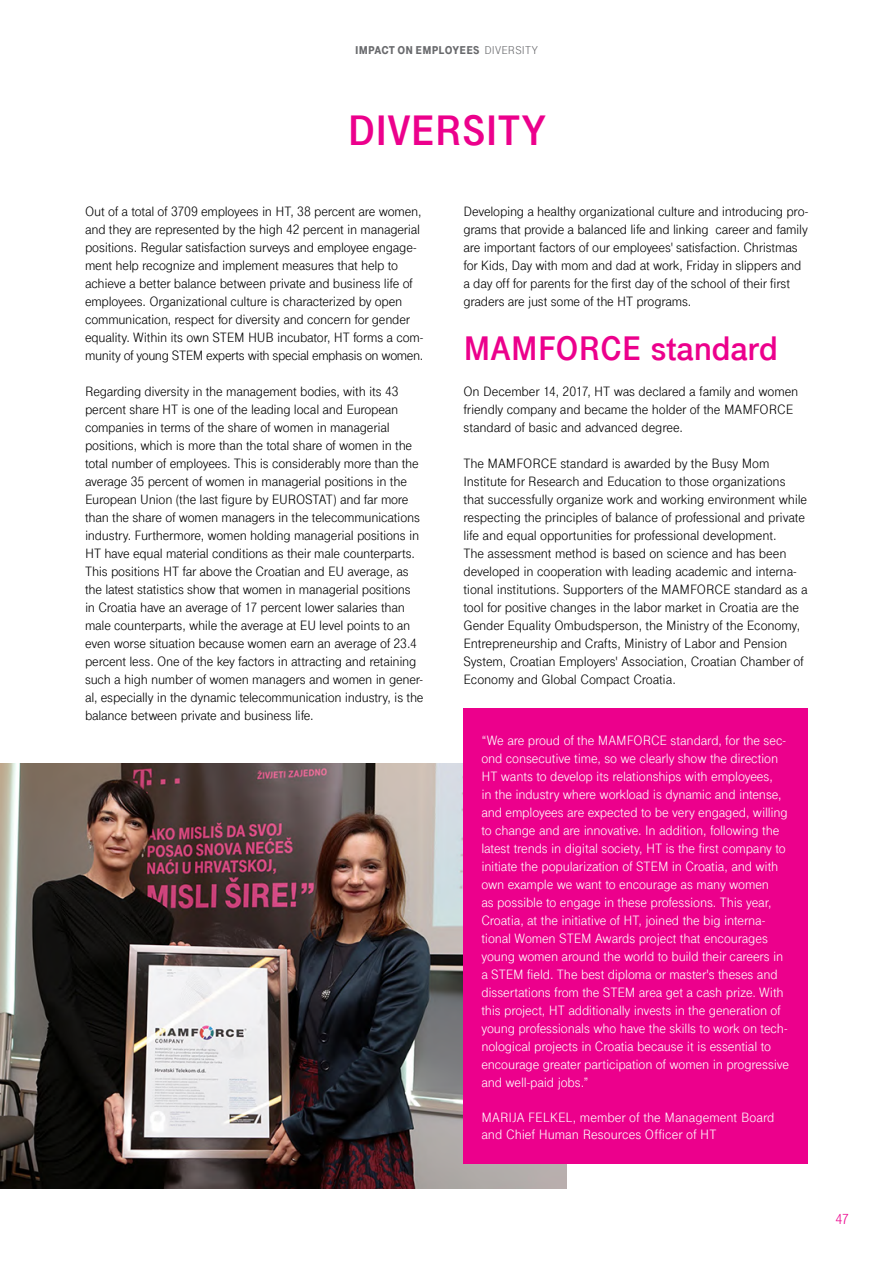
<style>
.page{position:relative;width:893px;height:1263px;background:#fff}
.page>*{position:absolute;margin:0;border:0;box-sizing:border-box;transform-origin:0 0}
.t1{font:700 45px "Tele Grotesk Next";letter-spacing:-.01em;color:#ec008c}
.t2{font:700 36px "Tele Grotesk Next";letter-spacing:-.01em;color:#ec008c}
.t3{font:15px "Tele Grotesk Nor Regular";color:#ec008c}
.t4{font:14.25px/18px "Tele Grotesk Next";letter-spacing:-.015em;color:#000}
.t5{font:14.25px/18px "Tele Grotesk Next";letter-spacing:-.01em;color:#fff}
.t6{font:900 12px "Tele Grotesk Next";letter-spacing:.015em;color:#696a6d}
.s1{font-weight:400}
</style>
<div class="page">
<img style="left:0;top:764px;width:567px;height:424px">
<div style="left:463px;top:708px;width:345px;height:456px;background:#ec008c"></div>
<p class="t6" style="left:355px;top:43px;width:184px">IMPACT ON EMPLOYEES <span class="s1">DIVERSITY</span></p>
<h1 class="t1" style="left:347px;top:105px;width:200px">DIVERSITY</h1>
<p class="t4" style="left:85px;top:203px;width:340px">Out of a total of 3709 employees in HT, 38 percent are women, and they are represented by the high 42 percent in managerial positions. Regular satisfaction surveys and employee engage&shy;ment help recognize and implement measures that help to achieve a better balance between private and business life of employees. Organizational culture is characterized by open communication, respect for diversity and concern for gender equality. Within its own STEM HUB incubator, HT forms a com&shy;munity of young STEM experts with special emphasis on women.</p>
<p class="t4" style="left:85px;top:382px;width:340px">Regarding diversity in the management bodies, with its 43 percent share HT is one of the leading local and European companies in terms of the share of women in managerial positions, which is more than the total share of women in the total number of employees. This is considerably more than the average 35 percent of women in managerial positions in the European Union (the last figure by EUROSTAT) and far more than the share of women managers in the telecommunications industry. Furthermore, women holding managerial positions in HT have equal material conditions as their male counterparts.<br>This positions HT far above the Croatian and EU average, as the latest statistics show that women in managerial positions in Croatia have an average of 17 percent lower salaries than male counterparts, while the average at EU level points to an even worse situation because women earn an average of 23.4 percent less. One of the key factors in attracting and retaining such a high number of women managers and women in gener&shy;al, especially in the dynamic telecommunication industry, is the balance between private and business life.</p>
<p class="t4" style="left:463px;top:203px;width:346px">Developing a healthy organizational culture and introducing pro&shy;grams that provide a balanced life and linking career and family are important factors of our employees' satisfaction. Christmas for Kids, Day with mom and dad at work, Friday in slippers and a day off for parents for the first day of the school of their first graders are just some of the HT programs.</p>
<h2 class="t2" style="left:463px;top:328px;width:316px">MAMFORCE standard</h2>
<p class="t4" style="left:463px;top:383px;width:336px">On December 14, 2017, HT was declared a family and women friendly company and became the holder of the MAMFORCE standard of basic and advanced degree.</p>
<p class="t4" style="left:463px;top:455px;width:346px">The MAMFORCE standard is awarded by the Busy Mom Institute for Research and Education to those organizations that successfully organize work and working environment while respecting the principles of balance of professional and private life and equal opportunities for professional development.<br>The assessment method is based on science and has been developed in cooperation with leading academic and interna&shy;tional institutions. Supporters of the MAMFORCE standard as a tool for positive changes in the labor market in Croatia are the Gender Equality Ombudsperson, the Ministry of the Economy, Entrepreneurship and Crafts, Ministry of Labor and Pension System, Croatian Employers' Association, Croatian Chamber of Economy and Global Compact Croatia.</p>
<p class="t5" style="left:481px;top:731px;width:309px">“We are proud of the MAMFORCE standard, for the sec&shy;ond consecutive time, so we clearly show the direction HT wants to develop its relationships with employees,<br>in the industry where workload is dynamic and intense, and employees are expected to be very engaged, willing to change and are innovative. In addition, following the latest trends in digital society, HT is the first company to initiate the popularization of STEM in Croatia, and with own example we want to encourage as many women<br>as possible to engage in these professions. This year, Croatia, at the initiative of HT, joined the big interna&shy;tional Women STEM Awards project that encourages young women around the world to build their careers in a STEM field. The best diploma or master's theses and dissertations from the STEM area get a cash prize. With this project, HT additionally invests in the generation of young professionals who have the skills to work on tech&shy;nological projects in Croatia because it is essential to encourage greater participation of women in progressive and well-paid jobs.”</p>
<p class="t5" style="left:481px;top:1109px;width:295px;line-height:17.1px">MARIJA FELKEL, member of the Management Board and Chief Human Resources Officer of HT</p>
<p class="t3" style="left:835px;top:1211px;width:15px">47</p>
</div>
